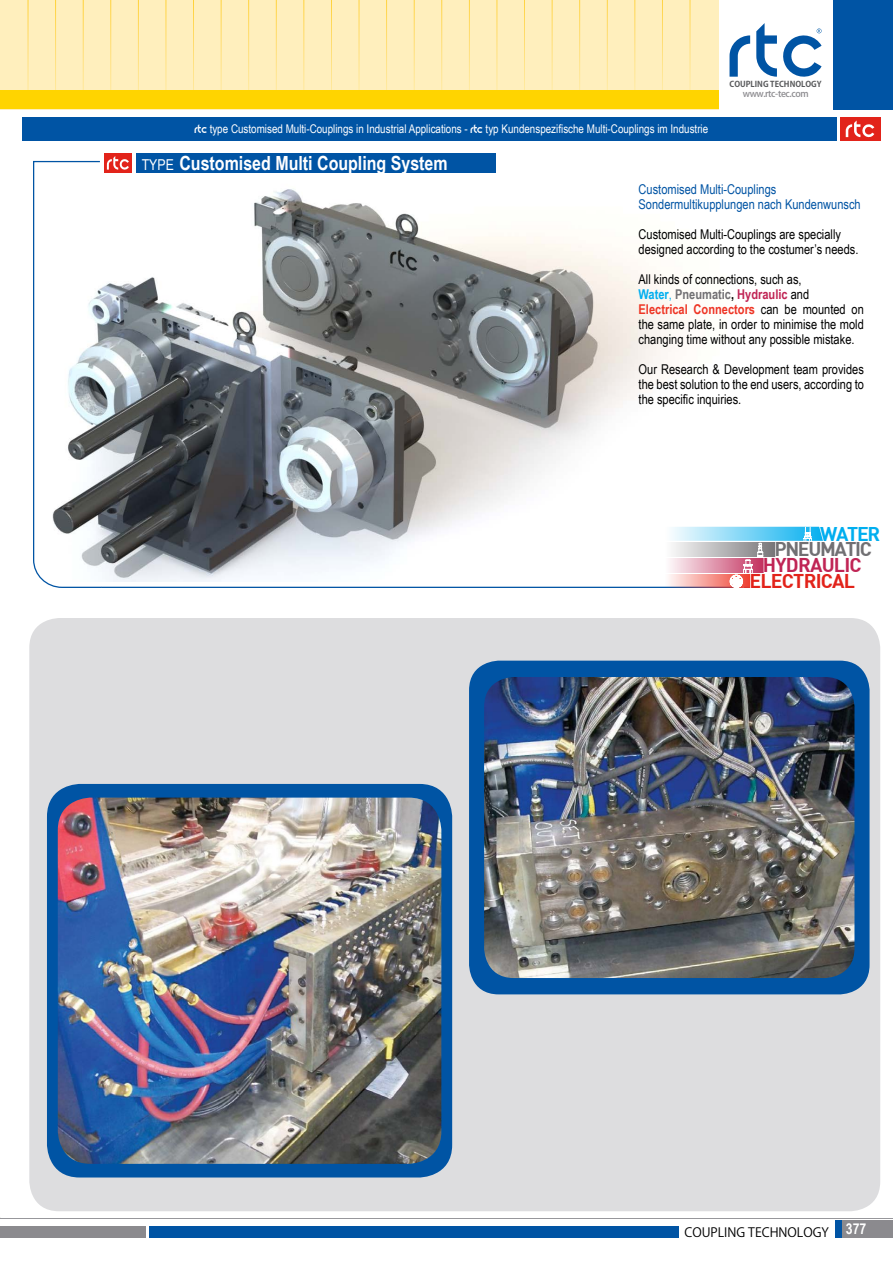
<style>
.page{position:relative;width:893px;height:1263px;background:#fff}
.page>*{position:absolute;margin:0;border:0;box-sizing:border-box;transform-origin:0 0}
.t1{font:700 19.5px "Arial Narrow";color:#fff}
.t2{font:700 19.5px "DI Nbek";letter-spacing:-.04em;color:#e2231a}
.t3{font:700 19.5px "DI Nbek";letter-spacing:-.07em;color:#717073}
.t4{font:700 19.5px "DI Nbek";letter-spacing:-.04em;color:#c02555}
.t5{font:700 19.5px "DI Nbek";letter-spacing:-.07em;color:#00aeef}
.t6{font:700 15px "Arial Narrow";color:#fff}
.t7{font:13.5px/15px "Arial Narrow";color:#000}
.t8{font:13.5px/15px "Arial Narrow";color:#0054a4}
.t9{font:12.75px "Koz Go Pr 6 N";color:#000}
.t10{font:12px "Arial Narrow";color:#fff}
.t11{font:500 9.15px "Koz Go Pr 6 N";letter-spacing:-.04em;color:#8b8a8e}
.t12{font:700 8.1px "Koz Go Pr 6 N";color:#58595b}
.s1{font-family:"Abode"}
.s2{font-weight:400;font-size:15px}
.s3{font-weight:700;color:#00aeef}
.s4{color:#00aeef}
.s5{font-weight:700;color:#717073}
.s6{font-weight:700}
.s7{font-weight:700;color:#c02555}
.s8{font-weight:700;color:#ee3525}
</style>
<div class="page">
<div style="left:0;top:0;width:718px;height:109px;background:#ffefbd"></div>
<svg style="left:13px;top:0;width:677px;height:91px"></svg>
<div style="left:0;top:91px;width:718px;height:18px;background:#ffd400"></div>
<div style="left:843px;top:1220px;width:50px;height:17px;background:#8b8a8e"></div>
<div style="left:0;top:1226px;width:146px;height:11px;background:#8b8a8e"></div>
<div style="left:149px;top:1226px;width:529px;height:11px;background:#0054a4"></div>
<div style="left:835px;top:1220px;width:7px;height:17px;background:#0054a4"></div>
<hr style="left:0;top:1218px;width:893px;height:1px;background:#97979b">
<div style="left:23px;top:117px;width:814px;height:23px;background:#0054a4"></div>
<div style="left:840px;top:117px;width:40px;height:23px;background:#e2231a"></div>
<svg style="left:846px;top:120px;width:28px;height:18px"></svg>
<img style="left:129px;top:172px;width:601px;height:409px">
<hr style="left:101px;top:587px;width:650px;height:1px;background:#0054a4">
<div style="left:136px;top:153px;width:360px;height:19px;background:#0054a4"></div>
<div style="left:104px;top:153px;width:28px;height:19px;background:#e2231a"></div>
<svg style="left:33px;top:156px;width:96px;height:432px"></svg>
<svg style="left:664px;top:542px;width:66px;height:15px"></svg>
<svg style="left:664px;top:527px;width:66px;height:14px"></svg>
<svg style="left:664px;top:558px;width:66px;height:14px"></svg>
<svg style="left:664px;top:574px;width:66px;height:14px"></svg>
<svg style="left:730px;top:526px;width:94px;height:62px"></svg>
<div style="left:29px;top:618px;width:851px;height:593px;background:#dddddf;border-radius:30px"></div>
<div style="left:47px;top:784px;width:405px;height:393px;background:#0054a4;border-radius:33px"></div>
<div style="left:469px;top:661px;width:400px;height:333px;background:#0054a4;border-radius:30px"></div>
<img style="left:58px;top:797px;width:383px;height:367px">
<img style="left:484px;top:677px;width:370px;height:301px">
<div style="left:833px;top:0;width:60px;height:110px;background:#0054a4"></div>
<svg style="left:729px;top:35px;width:21px;height:42px"></svg>
<svg style="left:756px;top:23px;width:66px;height:54px"></svg>
<p class="t10" style="left:195px;top:122px;width:515px"><span class="s1">rtc</span> type Customised Multi-Couplings in Industrial Applications - <span class="s1">rtc</span> typ Kundenspezifische Multi-Couplings im Industrie</p>
<h1 class="t1" style="left:142px;top:152px;width:307px"><span class="s2">TYPE</span> Customised Multi Coupling System</h1>
<p class="t12" style="left:729px;top:79px;width:94px">COUPLING TECHNOLOGY</p>
<p class="t11" style="left:743px;top:88px;width:68px">www.rtc-tec.com</p>
<p class="t8" style="left:639px;top:181px;width:224px">Customised Multi-Couplings<br>Sondermultikupplungen nach Kundenwunsch</p>
<p class="t7" style="left:639px;top:226px;width:221px">Customised Multi-Couplings are specially designed according to the costumer’s needs.</p>
<p class="t7" style="left:639px;top:271px;width:227px">All kinds of connections, such as,<br><span class="s3">Water</span><span class="s4">,</span> <span class="s5">Pneumatic</span><span class="s6">,</span> <span class="s7">Hydraulic</span> and<br><span class="s8">Electrical Connectors</span> can be mounted on the same plate, in order to minimise the mold changing time without any possible mistake.</p>
<p class="t7" style="left:639px;top:361px;width:227px;text-align:justify">Our Research &amp; Development team provides the best solution to the end users, according to the specific inquiries.</p>
<h1 class="t5" style="left:820px;top:521px;width:61px">WATER</h1>
<h1 class="t4" style="left:763px;top:552px;width:100px">HYDRAULIC</h1>
<h1 class="t2" style="left:749px;top:568px;width:107px">ELECTRICAL</h1>
<h1 class="t3" style="left:774px;top:536px;width:99px">PNEUMATIC</h1>
<p class="t9" style="left:684px;top:1225px;width:146px">COUPLING TECHNOLOGY</p>
<p class="t6" style="left:846px;top:1220px;width:22px">377</p>
</div>
